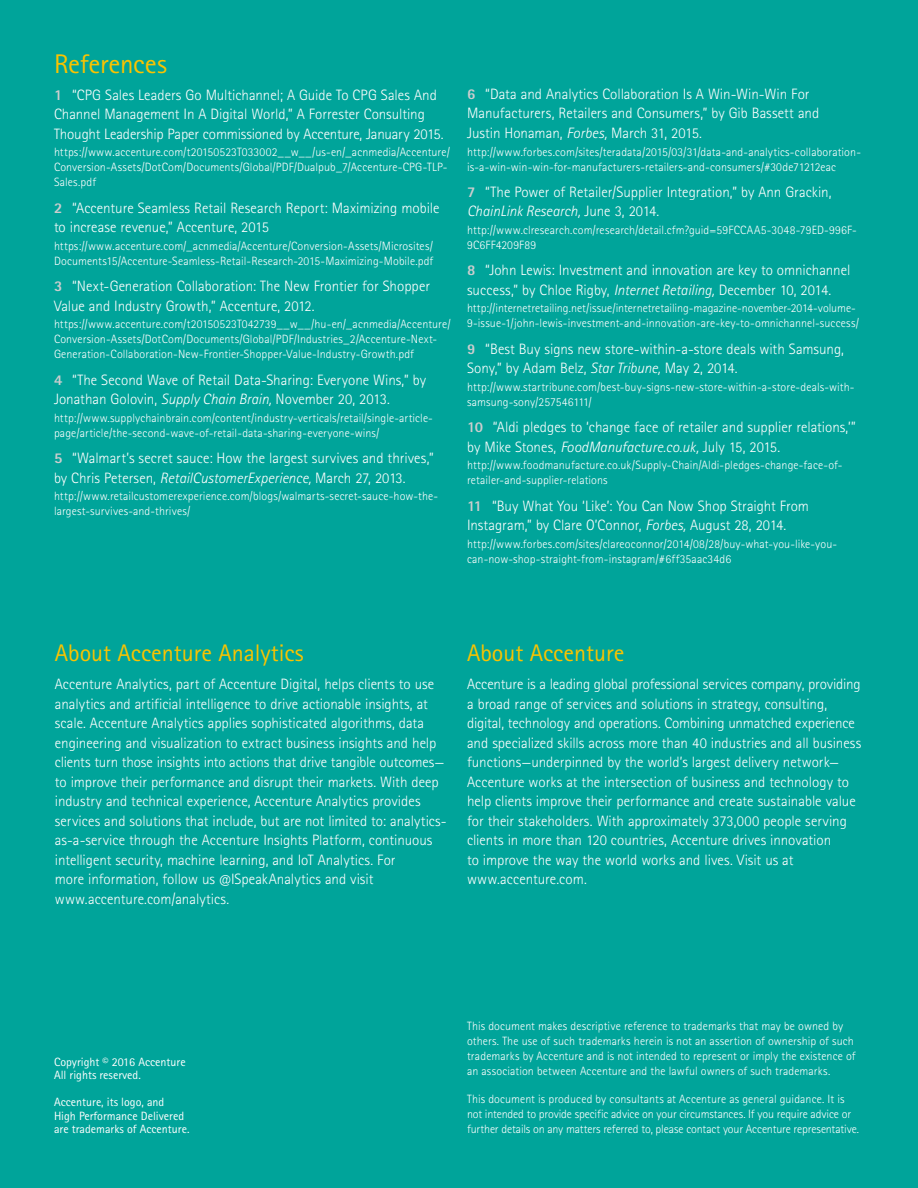
<style>
.page{position:relative;width:918px;height:1188px;background:#00a49a}
.page>*{position:absolute;margin:0;border:0;box-sizing:border-box;transform-origin:0 0}
.t1{font:27px "Rotis Sans Seriffor ACN";letter-spacing:-.005em;color:#fac300}
.t2{font:24px "Rotis Sans Seriffor ACN";color:#fac300}
.t3{font:300 15px/19.5px "Rotis Sans Seriffor ACN";color:#fff}
.t4{font:300 12px/15px "Rotis Sans Seriffor ACN";letter-spacing:.01em;color:#fff}
.t5{font:12px/13.5px "Rotis Sans Seriffor ACN";color:#fff}
.s1{font-weight:800;color:#cccdce}
.s2{font-style:italic}
</style>
<div class="page">
<h1 class="t1" style="left:54px;top:48px;width:115px">References</h1>
<p class="t3" style="left:54px;top:85px;width:391px"><span class="s1">1</span> “CPG Sales Leaders Go Multichannel; A Guide To CPG Sales And<br>Channel Management In A Digital World,” A Forrester Consulting<br>Thought Leadership Paper commissioned by Accenture, January 2015.</p>
<p class="t4" style="left:54px;top:145px;width:398px">https://www.accenture.com/t20150523T033002__w__/us-en/_acnmedia/Accenture/<br>Conversion-Assets/DotCom/Documents/Global/PDF/Dualpub_7/Accenture-CPG-TLP-<br>Sales.pdf</p>
<p class="t3" style="left:54px;top:198px;width:387px"><span class="s1">2</span> “Accenture Seamless Retail Research Report: Maximizing mobile to increase revenue,” Accenture, 2015</p>
<p class="t4" style="left:54px;top:239px;width:381px">https://www.accenture.com/_acnmedia/Accenture/Conversion-Assets/Microsites/<br>Documents15/Accenture-Seamless-Retail-Research-2015-Maximizing-Mobile.pdf</p>
<p class="t3" style="left:54px;top:277px;width:378px"><span class="s1">3</span> “Next-Generation Collaboration: The New Frontier for Shopper<br>Value and Industry Growth,” Accenture, 2012.</p>
<p class="t4" style="left:54px;top:317px;width:398px">https://www.accenture.com/t20150523T042739__w__/hu-en/_acnmedia/Accenture/<br>Conversion-Assets/DotCom/Documents/Global/PDF/Industries_2/Accenture-Next-<br>Generation-Collaboration-New-Frontier-Shopper-Value-Industry-Growth.pdf</p>
<p class="t3" style="left:54px;top:370px;width:374px"><span class="s1">4</span> “The Second Wave of Retail Data-Sharing: Everyone Wins,” by<br>Jonathan Golovin, <span class="s2">Supply Chain Brain,</span> November 20, 2013.</p>
<p class="t4" style="left:54px;top:410px;width:380px">http://www.supplychainbrain.com/content/industry-verticals/retail/single-article&shy;page/article/the-second-wave-of-retail-data-sharing-everyone-wins/</p>
<p class="t3" style="left:54px;top:448px;width:381px"><span class="s1">5</span> “Walmart’s secret sauce: How the largest survives and thrives,” by Chris Petersen, <span class="s2">RetailCustomerExperience,</span> March 27, 2013.</p>
<p class="t4" style="left:54px;top:489px;width:386px">http://www.retailcustomerexperience.com/blogs/walmarts-secret-sauce-how-the&shy;largest-survives-and-thrives/</p>
<p class="t3" style="left:467px;top:84px;width:354px"><span class="s1">6</span> “Data and Analytics Collaboration Is A Win-Win-Win For<br>Manufacturers, Retailers and Consumers,” by Gib Bassett and<br>Justin Honaman, <span class="s2">Forbes,</span> March 31, 2015.</p>
<p class="t4" style="left:467px;top:144px;width:395px">http://www.forbes.com/sites/teradata/2015/03/31/data-and-analytics-collaboration&shy;is-a-win-win-win-for-manufacturers-retailers-and-consumers/#30de71212eac</p>
<p class="t3" style="left:467px;top:182px;width:366px"><span class="s1">7</span> “The Power of Retailer/Supplier Integration,” by Ann Grackin,<br><span class="s2">ChainLink Research,</span> June 3, 2014.</p>
<p class="t4" style="left:467px;top:223px;width:391px">http://www.clresearch.com/research/detail.cfm?guid=59FCCAA5-3048-79ED-996F-<br>9C6FF4209F89</p>
<p class="t3" style="left:467px;top:261px;width:385px"><span class="s1">8</span> “John Lewis: Investment and innovation are key to omnichannel success,” by Chloe Rigby, <span class="s2">Internet Retailing,</span> December 10, 2014.</p>
<p class="t4" style="left:467px;top:301px;width:393px">http://internetretailing.net/issue/internetretailing-magazine-november-2014-volume-<br>9-issue-1/john-lewis-investment-and-innovation-are-key-to-omnichannel-success/</p>
<p class="t3" style="left:467px;top:339px;width:379px"><span class="s1">9</span> “Best Buy signs new store-within-a-store deals with Samsung,<br>Sony,” by Adam Belz, <span class="s2">Star Tribune,</span> May 2, 2014.</p>
<p class="t4" style="left:467px;top:380px;width:389px">http://www.startribune.com/best-buy-signs-new-store-within-a-store-deals-with&shy;samsung-sony/257546111/</p>
<p class="t3" style="left:467px;top:418px;width:390px"><span class="s1">10</span> “Aldi pledges to ‘change face of retailer and supplier relations,’” by Mike Stones, <span class="s2">FoodManufacture.co.uk,</span> July 15, 2015.</p>
<p class="t4" style="left:467px;top:458px;width:377px">http://www.foodmanufacture.co.uk/Supply-Chain/Aldi-pledges-change-face-of&shy;retailer-and-supplier-relations</p>
<p class="t3" style="left:467px;top:496px;width:343px"><span class="s1">11</span> “Buy What You ‘Like’: You Can Now Shop Straight From<br>Instagram,” by Clare O’Connor, <span class="s2">Forbes,</span> August 28, 2014.</p>
<p class="t4" style="left:467px;top:536px;width:372px">http://www.forbes.com/sites/clareoconnor/2014/08/28/buy-what-you-like-you&shy;can-now-shop-straight-from-instagram/#6ff35aac34d6</p>
<h2 class="t2" style="left:55px;top:639px;width:250px">About Accenture Analytics</h2>
<p class="t3" style="left:55px;top:675px;width:393px">Accenture Analytics, part of Accenture Digital, helps clients to use analytics and artificial intelligence to drive actionable insights, at scale. Accenture Analytics applies sophisticated algorithms, data engineering and visualization to extract business insights and help clients turn those insights into actions that drive tangible outcomes— to improve their performance and disrupt their markets. With deep industry and technical experience, Accenture Analytics provides services and solutions that include, but are not limited to: analytics&shy;as-a-service through the Accenture Insights Platform, continuous intelligent security, machine learning, and IoT Analytics. For<br>more information, follow us @ISpeakAnalytics and visit www.accenture.com/analytics.</p>
<h2 class="t2" style="left:467px;top:639px;width:159px">About Accenture</h2>
<p class="t3" style="left:467px;top:675px;width:396px">Accenture is a leading global professional services company, providing a broad range of services and solutions in strategy, consulting, digital, technology and operations. Combining unmatched experience and specialized skills across more than 40 industries and all business functions—underpinned by the world’s largest delivery network— Accenture works at the intersection of business and technology to help clients improve their performance and create sustainable value for their stakeholders. With approximately 373,000 people serving clients in more than 120 countries, Accenture drives innovation<br>to improve the way the world works and lives. Visit us at www.accenture.com.</p>
<p class="t5" style="left:54px;top:1055px;width:133px">Copyright © 2016 Accenture<br>All rights reserved.</p>
<p class="t5" style="left:54px;top:1095px;width:137px">Accenture, its logo, and<br>High Performance Delivered are trademarks of Accenture.</p>
<p class="t4" style="left:467px;top:1018px;width:390px">This document makes descriptive reference to trademarks that may be owned by others. The use of such trademarks herein is not an assertion of ownership of such trademarks by Accenture and is not intended to represent or imply the existence of an association between Accenture and the lawful owners of such trademarks.</p>
<p class="t4" style="left:467px;top:1092px;width:393px">This document is produced by consultants at Accenture as general guidance. It is not intended to provide specific advice on your circumstances. If you require advice or further details on any matters referred to, please contact your Accenture representative.</p>
</div>
